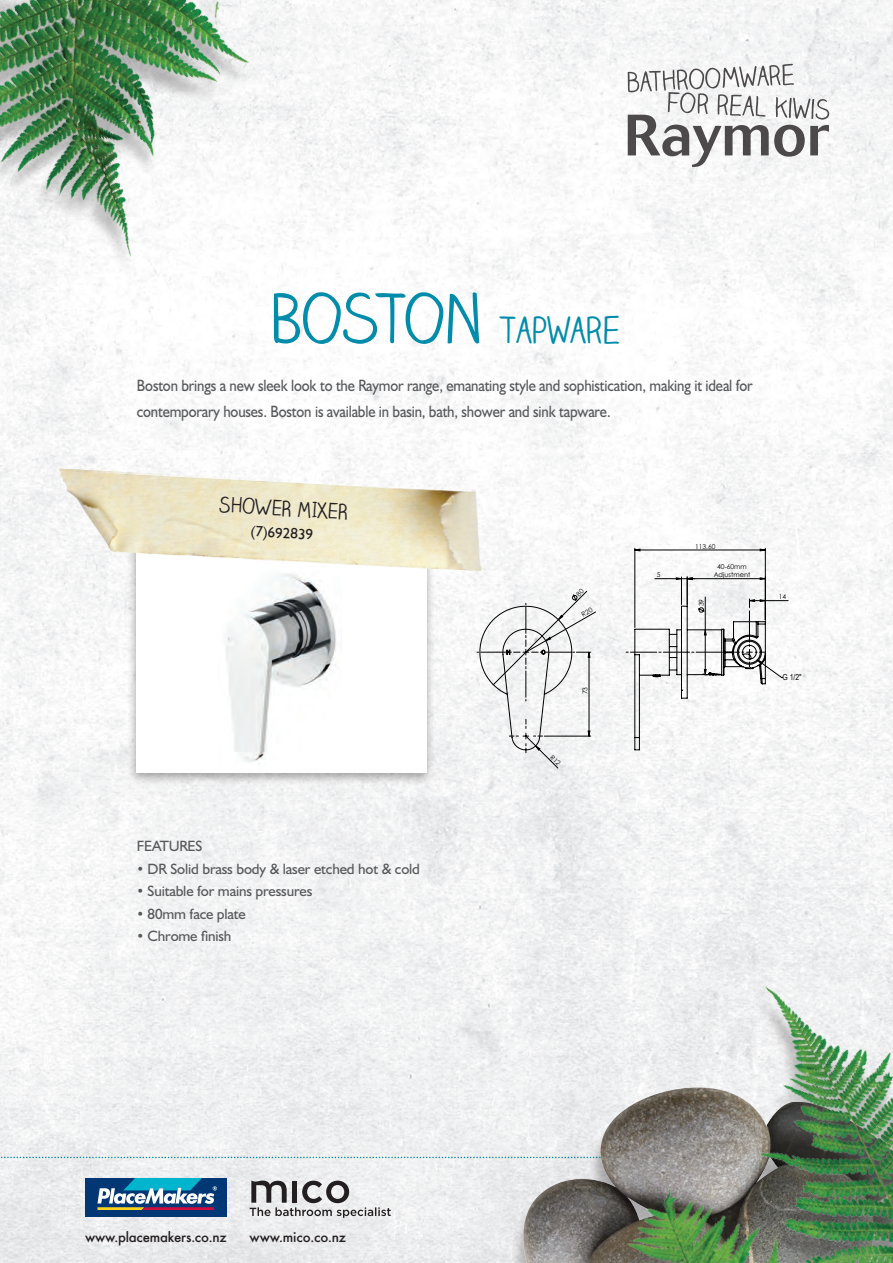
<style>
.page{position:relative;width:893px;height:1263px;background:#fff}
.page>*{position:absolute;margin:0;border:0;box-sizing:border-box;transform-origin:0 0}
.t1{font:36px "Claire Hand";color:#008caa}
.t2{font:21px "Claire Hand";color:#231f20}
.t3{font:16.5px/25.5px "Humanist 521 BT";letter-spacing:-.01em;color:#57585a;scale:.89 1}
.t4{font:15px "Humanist 521 BT";letter-spacing:-.01em;color:#57585a}
.t5{font:500 15px "Futura";letter-spacing:-.015em;color:#231f20}
.t6{font:15px "Humanist 521 BT";color:#231f20}
.t7{font:8.25px "Arial Narrow";color:#000}
.t8{font:6.75px/7.9px "Century Gothic";color:#000;text-align:center}
.s1{font-size:67.5px}
.s2{font-family:"Gotham"}
</style>
<div class="page">
<img style="left:0;top:0;width:893px;height:1263px">
<svg style="left:0;top:1157px;width:503px;height:1px"></svg>
<img style="left:503px;top:1057px;width:62px;height:206px">
<img style="left:565px;top:947px;width:328px;height:316px">
<div style="left:85px;top:1178px;width:141px;height:39px;background:#013775"></div>
<svg style="left:97px;top:1178px;width:120px;height:32px"></svg>
<svg style="left:250px;top:1180px;width:141px;height:38px"></svg>
<svg style="left:628px;top:64px;width:201px;height:103px"></svg>
<div style="left:0;top:0;width:253px;height:279px;background:#fbfbfb"></div>
<img style="left:0;top:0;width:283px;height:268px">
<div style="left:127px;top:535px;width:308px;height:251px;background:#231f20;opacity:.4"></div>
<div style="left:137px;top:540px;width:290px;height:233px;background:#fff"></div>
<img style="left:226px;top:574px;width:110px;height:191px">
<img style="left:55px;top:468px;width:430px;height:103px">
<hr style="left:635px;top:548px;width:1px;height:79px;background:#000">
<hr style="left:765px;top:548px;width:1px;height:72px;background:#000">
<svg style="left:634px;top:549px;width:131px;height:2px"></svg>
<svg style="left:612px;top:577px;width:176px;height:173px"></svg>
<svg style="left:477px;top:588px;width:129px;height:180px"></svg>
<h1 class="t1" style="left:270px;top:307px;width:352px"><span class="s1">BOSTON</span> TAPWARE</h1>
<p class="t3" style="left:137px;top:372px;width:693px">Boston brings a new sleek look to the Raymor range, emanating style and sophistication, making it ideal for contemporary houses. Boston is available in basin, bath, shower and sink tapware.</p>
<p class="t2" style="left:220px;top:490px;width:130px;rotate:4deg">SHOWER MIXER</p>
<p class="t6" style="left:251px;top:521px;width:64px;rotate:4deg">(7)692839</p>
<p class="t8" style="left:581px;top:694px;width:9px;rotate:-90deg">73</p>
<p class="t8" style="left:657px;top:571px;width:5px">5</p>
<p class="t8" style="left:695px;top:542px;width:22px">113.60</p>
<p class="t8" style="left:697px;top:606px;width:9px;rotate:-90deg">39</p>
<p class="t8" style="left:714px;top:563px;width:38px">40-60mm<br>Adjustment</p>
<p class="t8" style="left:717px;top:571px;width:5px">5</p>
<p class="t8" style="left:779px;top:593px;width:9px">14</p>
<p class="t7" style="left:783px;top:671px;width:21px">G 1/2"</p>
<p class="t4" style="left:137px;top:837px;width:67px">FEATURES</p>
<p class="t4" style="left:137px;top:859px;width:285px"><span class="s2">•</span> DR Solid brass body &amp; laser etched hot &amp; cold</p>
<p class="t4" style="left:137px;top:882px;width:177px"><span class="s2">•</span> Suitable for mains pressures</p>
<p class="t4" style="left:137px;top:904px;width:111px"><span class="s2">•</span> 80mm face plate</p>
<p class="t4" style="left:137px;top:927px;width:96px"><span class="s2">•</span> Chrome finish</p>
<p class="t5" style="left:85px;top:1228px;width:143px">www.placemakers.co.nz</p>
<p class="t5" style="left:250px;top:1228px;width:98px">www.mico.co.nz</p>
</div>
